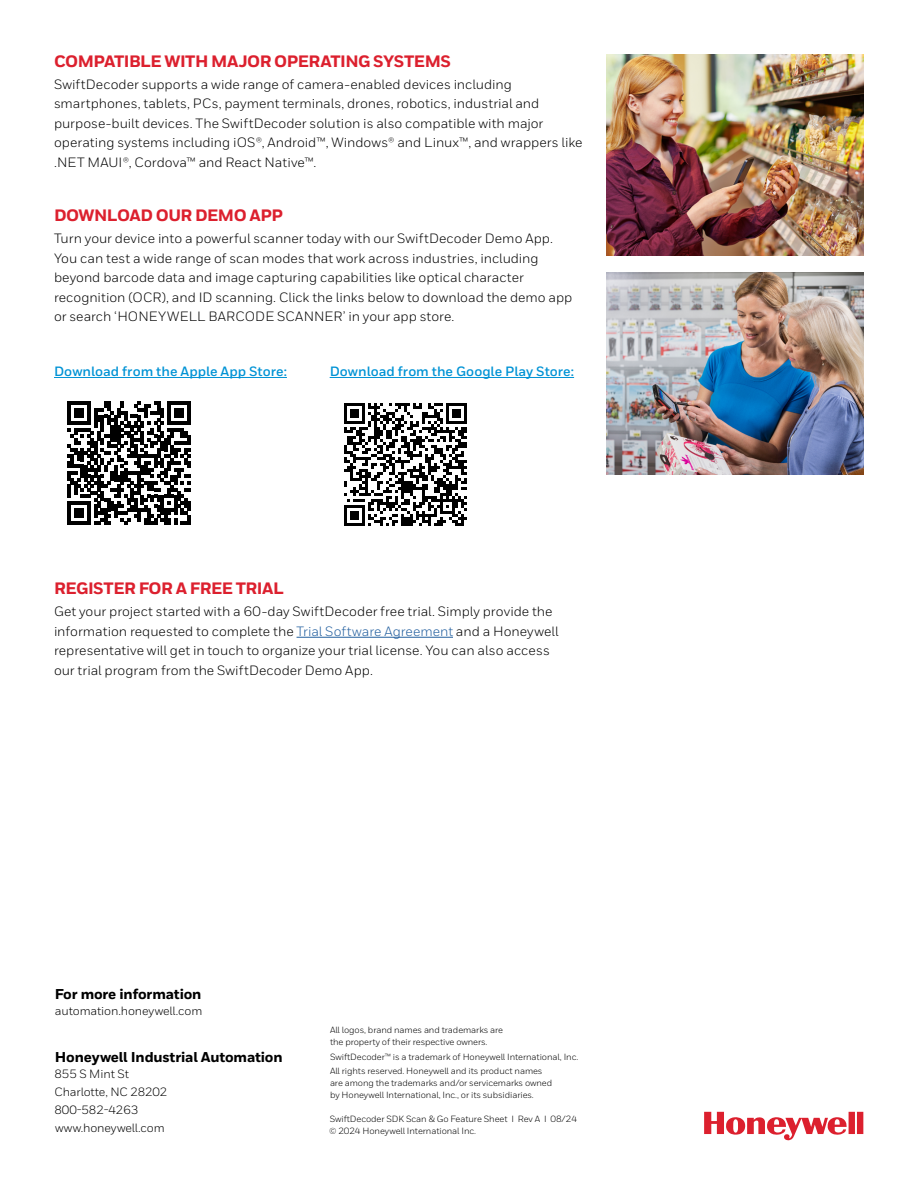
<style>
.page{position:relative;width:918px;height:1188px;background:#fff}
.page>*{position:absolute;margin:0;border:0;box-sizing:border-box;transform-origin:0 0}
.t1{font:800 16.5px "Honeywell Sans";letter-spacing:-.03em;color:#dc202e}
.t2{font:800 14.25px "Honeywell Sans";letter-spacing:-.01em;color:#000}
.t3{font:13.5px/19.5px "Honeywell Sans";color:#000}
.t4{font:700 13.5px "Honeywell Sans";color:#0093d5}
.t5{font:12px/18px "Honeywell Sans";letter-spacing:-.01em;color:#000}
.t6{font:9px/12px "Honeywell Sans";letter-spacing:-.01em;color:#000}
.s1{color:#215e9e}
</style>
<div class="page">
<svg style="left:704px;top:1112px;width:159px;height:29px"></svg>
<img style="left:606px;top:54px;width:258px;height:202px">
<img style="left:606px;top:272px;width:258px;height:202px">
<hr style="left:297px;top:637px;width:156px;height:1px;background:#215e9e">
<hr style="left:54px;top:377px;width:233px;height:1px;background:#0093d5">
<hr style="left:330px;top:377px;width:244px;height:1px;background:#0093d5">
<svg style="left:67px;top:401px;width:124px;height:124px"></svg>
<hr style="left:187px;top:501px;width:4px;height:10px;background:#000">
<hr style="left:187px;top:515px;width:4px;height:10px;background:#000">
<svg style="left:344px;top:403px;width:123px;height:123px"></svg>
<p class="t1" style="left:54px;top:51px;width:399px">COMPATIBLE WITH MAJOR OPERATING SYSTEMS</p>
<p class="t3" style="left:54px;top:75px;width:530px">SwiftDecoder supports a wide range of camera-enabled devices including smartphones, tablets, PCs, payment terminals, drones, robotics, industrial and purpose-built devices. The SwiftDecoder solution is also compatible with major operating systems including iOS®, Android™, Windows® and Linux™, and wrappers like .NET MAUI®, Cordova™ and React Native™.</p>
<p class="t1" style="left:54px;top:205px;width:230px">DOWNLOAD OUR DEMO APP</p>
<p class="t3" style="left:54px;top:229px;width:520px">Turn your device into a powerful scanner today with our SwiftDecoder Demo App.<br>You can test a wide range of scan modes that work across industries, including beyond barcode data and image capturing capabilities like optical character recognition (OCR), and ID scanning. Click the links below to download the demo app or search ‘HONEYWELL BARCODE SCANNER’ in your app store.</p>
<p class="t4" style="left:54px;top:363px;width:234px">Download from the Apple App Store:</p>
<p class="t4" style="left:330px;top:363px;width:246px">Download from the Google Play Store:</p>
<p class="t1" style="left:54px;top:578px;width:231px">REGISTER FOR A FREE TRIAL</p>
<p class="t3" style="left:54px;top:602px;width:506px">Get your project started with a 60-day SwiftDecoder free trial. Simply provide the information requested to complete the <span class="s1">Trial Software Agreement</span> and a Honeywell representative will get in touch to organize your trial license. You can also access our trial program from the SwiftDecoder Demo App.</p>
<p class="t2" style="left:55px;top:985px;width:148px">For more information</p>
<p class="t5" style="left:55px;top:1002px;width:149px">automation.honeywell.com</p>
<p class="t2" style="left:55px;top:1048px;width:229px">Honeywell Industrial Automation</p>
<p class="t5" style="left:54px;top:1065px;width:115px">855 S Mint St<br>Charlotte, NC 28202<br>800-582-4263 www.honeywell.com</p>
<p class="t6" style="left:330px;top:1024px;width:175px">All logos, brand names and trademarks are the property of their respective owners.</p>
<p class="t6" style="left:330px;top:1049px;width:250px;line-height:14.1px">SwiftDecoder™ is a trademark of Honeywell International, Inc.<br>All rights reserved. Honeywell and its product names</p>
<p class="t6" style="left:330px;top:1077px;width:224px">are among the trademarks and/or servicemarks owned by Honeywell International, Inc., or its subsidiaries.</p>
<p class="t6" style="left:329px;top:1113px;width:249px">SwiftDecoder SDK Scan &amp; Go Feature Sheet I Rev A I 08/24 © 2024 Honeywell International Inc.</p>
</div>
